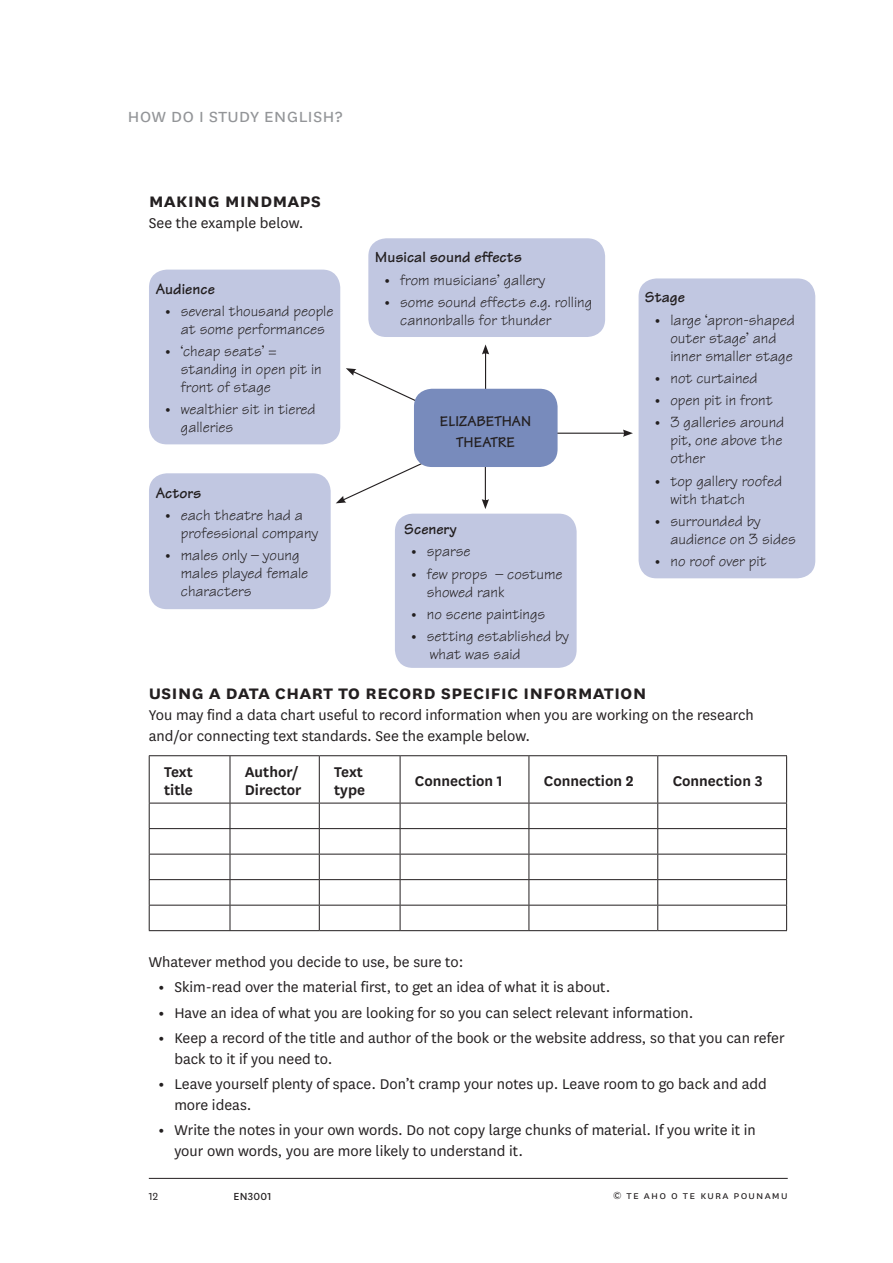
<style>
.page{position:relative;width:893px;height:1263px;background:#fff}
.page>*{position:absolute;margin:0;border:0;box-sizing:border-box;transform-origin:0 0}
._2_Body_Head{font:600 21.75px "National";color:#231f20}
._3A_Sub_Chapter_Head{font:21px "National";color:#939598}
._4_Body_Copy{font:16.5px/21px "National";color:#231f20}
.Table_Head{font:600 16.5px/18px "National";color:#231f20}
.t1{font:15.75px/18px "Tekton";color:#231f20}
.t2{font:700 15.75px "Tekton";color:#231f20}
.t3{font:700 15.15px/21px "Tekton";color:#231f20;text-align:center}
.t4{font:12px "National";letter-spacing:.1em;color:#231f20}
.t5{font:12px "National";letter-spacing:.025em;color:#231f20}
.s1{font-family:"National";font-weight:700}
.s2{font-weight:700}
</style>
<div class="page">
<hr style="left:149px;top:1178px;width:639px;height:1px;background:#231f20">
<hr style="left:149px;top:755px;width:81px;height:1px;background:#231f20">
<hr style="left:149px;top:756px;width:1px;height:47px;background:#231f20">
<hr style="left:230px;top:755px;width:89px;height:1px;background:#231f20">
<hr style="left:230px;top:756px;width:1px;height:47px;background:#231f20">
<hr style="left:319px;top:755px;width:81px;height:1px;background:#231f20">
<hr style="left:319px;top:756px;width:1px;height:47px;background:#231f20">
<hr style="left:400px;top:755px;width:129px;height:1px;background:#231f20">
<hr style="left:400px;top:756px;width:1px;height:47px;background:#231f20">
<hr style="left:529px;top:755px;width:129px;height:1px;background:#231f20">
<hr style="left:529px;top:756px;width:1px;height:47px;background:#231f20">
<hr style="left:658px;top:755px;width:129px;height:1px;background:#231f20">
<hr style="left:657px;top:756px;width:1px;height:47px;background:#231f20">
<hr style="left:786px;top:756px;width:1px;height:47px;background:#231f20">
<hr style="left:149px;top:803px;width:81px;height:1px;background:#231f20">
<hr style="left:230px;top:803px;width:89px;height:1px;background:#231f20">
<hr style="left:319px;top:803px;width:81px;height:1px;background:#231f20">
<hr style="left:400px;top:803px;width:129px;height:1px;background:#231f20">
<hr style="left:529px;top:803px;width:129px;height:1px;background:#231f20">
<hr style="left:658px;top:803px;width:129px;height:1px;background:#231f20">
<hr style="left:149px;top:828px;width:81px;height:1px;background:#231f20">
<hr style="left:230px;top:828px;width:89px;height:1px;background:#231f20">
<hr style="left:319px;top:828px;width:81px;height:1px;background:#231f20">
<hr style="left:400px;top:828px;width:129px;height:1px;background:#231f20">
<hr style="left:529px;top:828px;width:129px;height:1px;background:#231f20">
<hr style="left:658px;top:828px;width:129px;height:1px;background:#231f20">
<hr style="left:149px;top:854px;width:81px;height:1px;background:#231f20">
<hr style="left:230px;top:854px;width:89px;height:1px;background:#231f20">
<hr style="left:319px;top:854px;width:81px;height:1px;background:#231f20">
<hr style="left:400px;top:854px;width:129px;height:1px;background:#231f20">
<hr style="left:529px;top:854px;width:129px;height:1px;background:#231f20">
<hr style="left:658px;top:854px;width:129px;height:1px;background:#231f20">
<hr style="left:149px;top:879px;width:81px;height:1px;background:#231f20">
<hr style="left:230px;top:879px;width:89px;height:1px;background:#231f20">
<hr style="left:319px;top:879px;width:81px;height:1px;background:#231f20">
<hr style="left:400px;top:879px;width:129px;height:1px;background:#231f20">
<hr style="left:529px;top:879px;width:129px;height:1px;background:#231f20">
<hr style="left:658px;top:879px;width:129px;height:1px;background:#231f20">
<hr style="left:149px;top:905px;width:81px;height:1px;background:#231f20">
<svg style="left:149px;top:803px;width:1px;height:127px"></svg>
<hr style="left:230px;top:905px;width:89px;height:1px;background:#231f20">
<svg style="left:230px;top:803px;width:1px;height:127px"></svg>
<hr style="left:319px;top:905px;width:81px;height:1px;background:#231f20">
<svg style="left:319px;top:803px;width:1px;height:127px"></svg>
<hr style="left:400px;top:905px;width:129px;height:1px;background:#231f20">
<svg style="left:400px;top:803px;width:1px;height:127px"></svg>
<hr style="left:529px;top:905px;width:129px;height:1px;background:#231f20">
<svg style="left:529px;top:803px;width:1px;height:127px"></svg>
<hr style="left:658px;top:905px;width:129px;height:1px;background:#231f20">
<svg style="left:657px;top:803px;width:1px;height:127px"></svg>
<svg style="left:786px;top:803px;width:1px;height:127px"></svg>
<hr style="left:149px;top:930px;width:81px;height:1px;background:#231f20">
<hr style="left:230px;top:930px;width:89px;height:1px;background:#231f20">
<hr style="left:319px;top:930px;width:81px;height:1px;background:#231f20">
<hr style="left:400px;top:930px;width:129px;height:1px;background:#231f20">
<hr style="left:529px;top:930px;width:129px;height:1px;background:#231f20">
<hr style="left:658px;top:930px;width:129px;height:1px;background:#231f20">
<hr style="left:485px;top:352px;width:1px;height:82px;background:#231f20">
<svg style="left:482px;top:344px;width:7px;height:10px"></svg>
<svg style="left:336px;top:368px;width:297px;height:141px"></svg>
<div style="left:414px;top:389px;width:144px;height:78px;background:#788bbc;border-radius:18px"></div>
<div style="left:149px;top:270px;width:191px;height:174px;background:#c1c7e1;border-radius:18px"></div>
<div style="left:368px;top:238px;width:237px;height:99px;background:#c1c7e1;border-radius:18px"></div>
<div style="left:639px;top:278px;width:176px;height:300px;background:#c1c7e1;border-radius:18px"></div>
<div style="left:395px;top:514px;width:182px;height:154px;background:#c1c7e1;border-radius:18px"></div>
<div style="left:149px;top:473px;width:182px;height:136px;background:#c1c7e1;border-radius:18px"></div>
<p class="_3A_Sub_Chapter_Head" style="left:128px;top:102px;width:217px">how do i study english?</p>
<p class="_2_Body_Head" style="left:149px;top:185px;width:174px">making mindmaps</p>
<p class="_4_Body_Copy" style="left:149px;top:212px;width:156px">See the example below.</p>
<p class="t2" style="left:155px;top:279px;width:61px">Audience</p>
<p class="t1" style="left:165px;top:302px;width:170px;text-align:center"><span class="s1">•</span> several thousand people at some performances</p>
<p class="t1" style="left:181px;top:342px;width:142px;text-indent:-16px"><span class="s1">•</span> ‘cheap seats’ = standing in open pit in front of stage</p>
<p class="t1" style="left:181px;top:400px;width:136px;text-indent:-16px"><span class="s1">•</span> wealthier sit in tiered galleries</p>
<p class="t2" style="left:155px;top:483px;width:47px">Actors</p>
<p class="t1" style="left:181px;top:506px;width:139px;text-indent:-16px"><span class="s1">•</span> each theatre had a professional company</p>
<p class="t1" style="left:181px;top:546px;width:129px;text-indent:-16px"><span class="s1">•</span> males only – young males played female characters</p>
<p class="t2" style="left:375px;top:247px;width:149px">Musical sound effects</p>
<p class="t1" style="left:385px;top:271px;width:162px"><span class="s1">•</span> from musicians’ gallery</p>
<p class="t1" style="left:400px;top:293px;width:193px;text-indent:-16px"><span class="s1">•</span> some sound effects e.g. rolling cannonballs for thunder</p>
<p class="t2" style="left:645px;top:287px;width:42px">Stage</p>
<p class="t1" style="left:670px;top:311px;width:126px;text-indent:-16px"><span class="s1">•</span> large ‘apron-shaped outer stage’ and inner smaller stage</p>
<p class="t1" style="left:655px;top:369px;width:104px"><span class="s1">•</span> not curtained</p>
<p class="t1" style="left:655px;top:391px;width:119px"><span class="s1">•</span> open pit in front</p>
<p class="t1" style="left:670px;top:413px;width:115px;text-indent:-16px"><span class="s1">•</span> 3 galleries around pit, one above the other</p>
<p class="t1" style="left:670px;top:472px;width:113px;text-indent:-16px"><span class="s1">•</span> top gallery roofed with thatch</p>
<p class="t1" style="left:670px;top:512px;width:127px;text-indent:-16px"><span class="s1">•</span> surrounded by audience on 3 sides</p>
<p class="t1" style="left:655px;top:552px;width:113px"><span class="s1">•</span> no roof over pit</p>
<p class="t3" style="left:440px;top:410px;width:93px">ELIZABETHAN<br>THEATRE</p>
<p class="t2" style="left:404px;top:519px;width:54px">Scenery</p>
<p class="t1" style="left:411px;top:542px;width:61px"><span class="s1">•</span> sparse</p>
<p class="t1" style="left:427px;top:565px;width:137px;text-indent:-16px"><span class="s1">•</span> few props – costume showed rank</p>
<p class="t1" style="left:411px;top:605px;width:136px"><span class="s1">•</span> no scene paintings</p>
<p class="t1" style="left:430px;top:627px;width:141px;text-indent:-19px"><span class="s1">•</span> setting established by what was said</p>
<p class="_2_Body_Head" style="left:149px;top:677px;width:499px">using a data chart to record specific information</p>
<p class="_4_Body_Copy" style="left:149px;top:704px;width:606px">You may find a data chart useful to record information when you are working on the research and/or connecting text standards. See the example below.</p>
<p class="Table_Head" style="left:164px;top:761px;width:30px">Text title</p>
<p class="Table_Head" style="left:245px;top:761px;width:58px">Author/<br>Director</p>
<p class="Table_Head" style="left:334px;top:761px;width:32px">Text type</p>
<p class="Table_Head" style="left:415px;top:770px;width:89px">Connection 1</p>
<p class="Table_Head" style="left:544px;top:770px;width:91px">Connection 2</p>
<p class="Table_Head" style="left:673px;top:770px;width:91px">Connection 3</p>
<p class="_4_Body_Copy" style="left:149px;top:951px;width:316px">Whatever method you decide to use, be sure to:</p>
<p class="_4_Body_Copy" style="left:159px;top:976px;width:453px"><span class="s2">•</span> Skim-read over the material first, to get an idea of what it is about.</p>
<p class="_4_Body_Copy" style="left:159px;top:1001px;width:536px"><span class="s2">•</span> Have an idea of what you are looking for so you can select relevant information.</p>
<p class="_4_Body_Copy" style="left:174px;top:1026px;width:612px;text-indent:-16px"><span class="s2">•</span> Keep a record of the title and author of the book or the website address, so that you can refer back to it if you need to.</p>
<p class="_4_Body_Copy" style="left:174px;top:1073px;width:594px;text-indent:-16px"><span class="s2">•</span> Leave yourself plenty of space. Don’t cramp your notes up. Leave room to go back and add more ideas.</p>
<p class="_4_Body_Copy" style="left:174px;top:1119px;width:583px;text-indent:-16px"><span class="s2">•</span> Write the notes in your own words. Do not copy large chunks of material. If you write it in your own words, you are more likely to understand it.</p>
<p class="t4" style="left:149px;top:1189px;width:11px">12</p>
<p class="t5" style="left:234px;top:1189px;width:39px">EN3001</p>
<p class="t4" style="left:613px;top:1187px;width:176px">© te aho o te kura pounamu</p>
</div>
